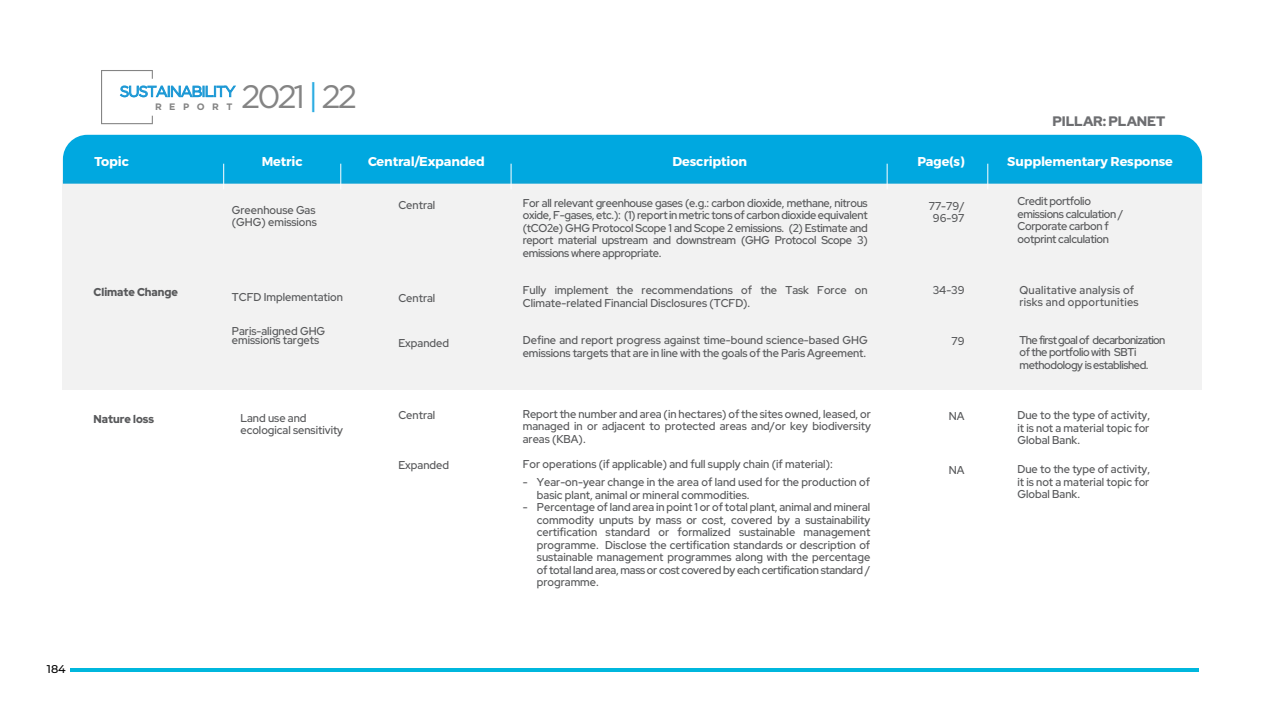
<style>
.page{position:relative;width:1262px;height:704px;background:#fff}
.page>*{position:absolute;margin:0;border:0;box-sizing:border-box;transform-origin:0 0}
.t1{font:32.38px "Gotham HTF";letter-spacing:-.1em;color:#848484}
.t2{font:15.12px "Gotham HTF";letter-spacing:-.075em;color:#1b98d5}
.t3{font:900 13.75px "Red Hat Display";letter-spacing:-.01em;color:#6d6e71}
.t4{font:700 12.75px "Montserrat";letter-spacing:-.01em;color:#fff}
.t5{font:600 11.38px/12.5px "Red Hat Display";color:#58595b;scale:.96 1}
.t6{font:600 11.38px/12.5px "Red Hat Display";letter-spacing:-.035em;color:#58595b;scale:.96 1}
.t7{font:600 11.38px/12.5px "Red Hat Display";letter-spacing:-.025em;color:#58595b;scale:.96 1}
.t8{font:600 11.38px/12.5px "Red Hat Display";letter-spacing:.025em;color:#58595b;scale:.96 1}
.t9{font:900 11.38px "Red Hat Display";color:#58595b;scale:.96 1}
.t10{font:500 11.25px "Montserrat";color:#000}
.t11{font:700 9.38px "Gotham HTF";letter-spacing:.8em;color:#848484}
.s1{color:#2bace2}
</style>
<div class="page">
<div style="left:63px;top:135px;width:1138px;height:45px;background:#00a8e0"></div>
<div style="left:63px;top:180px;width:1138px;height:210px;background:#f2f2f2"></div>
<hr style="left:70px;top:668px;width:1127px;height:3px;background:#00b7dd">
<svg style="left:101px;top:70px;width:135px;height:54px"></svg>
<svg style="left:340px;top:164px;width:1px;height:20px"></svg>
<svg style="left:987px;top:164px;width:1px;height:20px"></svg>
<svg style="left:886px;top:164px;width:1px;height:20px"></svg>
<svg style="left:510px;top:164px;width:1px;height:20px"></svg>
<svg style="left:223px;top:164px;width:1px;height:20px"></svg>
<h1 class="t1" style="left:241px;top:78px;width:117px">2021 <span class="s1">|</span> 22</h1>
<h2 class="t2" style="left:120px;top:83px;width:117px">SUSTAINABILITY</h2>
<p class="t11" style="left:155px;top:101px;width:79px">REPORT</p>
<p class="t3" style="left:1052px;top:112px;width:114px">PILLAR: PLANET</p>
<p class="t4" style="left:94px;top:154px;width:36px">Topic</p>
<p class="t4" style="left:262px;top:154px;width:42px">Metric</p>
<p class="t4" style="left:368px;top:154px;width:118px">Central/Expanded</p>
<p class="t4" style="left:672px;top:154px;width:76px">Description</p>
<p class="t4" style="left:917px;top:154px;width:49px">Page(s)</p>
<p class="t4" style="left:1007px;top:154px;width:167px">Supplementary Response</p>
<p class="t9" style="left:94px;top:284px;width:89px">Climate Change</p>
<p class="t9" style="left:94px;top:412px;width:64px">Nature loss</p>
<p class="t5" style="left:232px;top:203px;width:90px">Greenhouse Gas (GHG) emissions</p>
<p class="t5" style="left:232px;top:290px;width:117px">TCFD Implementation</p>
<p class="t5" style="left:232px;top:326px;width:99px;line-height:8.8px">Paris-aligned GHG emissions targets</p>
<p class="t5" style="left:240px;top:411px;width:109px">Land use and ecological sensitivity</p>
<p class="t5" style="left:398px;top:198px;width:40px">Central</p>
<p class="t5" style="left:398px;top:291px;width:40px">Central</p>
<p class="t5" style="left:398px;top:336px;width:54px">Expanded</p>
<p class="t5" style="left:398px;top:408px;width:40px">Central</p>
<p class="t5" style="left:398px;top:458px;width:54px">Expanded</p>
<p class="t5" style="left:523px;top:196px;width:361px;text-align:justify">For all relevant greenhouse gases (e.g.: carbon dioxide, methane, nitrous oxide, F-gases, etc.): (1) report in metric tons of carbon dioxide equivalent (tCO2e) GHG Protocol Scope 1 and Scope 2 emissions. (2) Estimate and report material upstream and downstream (GHG Protocol Scope 3) emissions where appropriate.</p>
<p class="t5" style="left:523px;top:284px;width:361px">Fully implement the recommendations of the Task Force on<br>Climate-related Financial Disclosures (TCFD).</p>
<p class="t5" style="left:523px;top:334px;width:361px">Define and report progress against time-bound science-based GHG emissions targets that are in line with the goals of the Paris Agreement.</p>
<p class="t5" style="left:523px;top:407px;width:364px;text-align:justify">Report the number and area (in hectares) of the sites owned, leased, or managed in or adjacent to protected areas and/or key biodiversity areas (KBA).</p>
<p class="t5" style="left:537px;top:454px;width:348px;line-height:18.5px;text-indent:-14px">For operations (if applicable) and full supply chain (if material):<br>Year-on-year change in the area of land used for the production of</p>
<p class="t5" style="left:537px;top:488px;width:349px">basic plant, animal or mineral commodities.<br>Percentage of land area in point 1 or of total plant, animal and mineral commodity unputs by mass or cost, covered by a sustainability certification standard or formalized sustainable management programme. Disclose the certification standards or description of sustainable management programmes along with the percentage of total land area, mass or cost covered by each certification standard / programme.</p>
<p class="t5" style="left:523px;top:469px;width:7px;line-height:25px">- -</p>
<p class="t5" style="left:928px;top:199px;width:39px;text-align:center">77-79/<br>96-97</p>
<p class="t5" style="left:932px;top:283px;width:35px">34-39</p>
<p class="t5" style="left:951px;top:334px;width:15px">79</p>
<p class="t5" style="left:948px;top:409px;width:18px">NA</p>
<p class="t5" style="left:948px;top:463px;width:18px">NA</p>
<p class="t7" style="left:1017px;top:195px;width:112px">Credit portfolio emissions calculation /<br>Corporate carbon f ootprint calculation</p>
<p class="t8" style="left:1019px;top:283px;width:126px">Qualitative analysis of risks and opportunities</p>
<p class="t6" style="left:1019px;top:333px;width:153px">The first goal of decarbonization of the portfolio with SBTi methodology is established.</p>
<p class="t5" style="left:1017px;top:408px;width:140px;text-align:justify">Due to the type of activity, it is not a material topic for Global Bank.</p>
<p class="t5" style="left:1017px;top:462px;width:140px;text-align:justify">Due to the type of activity, it is not a material topic for Global Bank.</p>
<p class="t10" style="left:47px;top:661px;width:20px">184</p>
</div>
